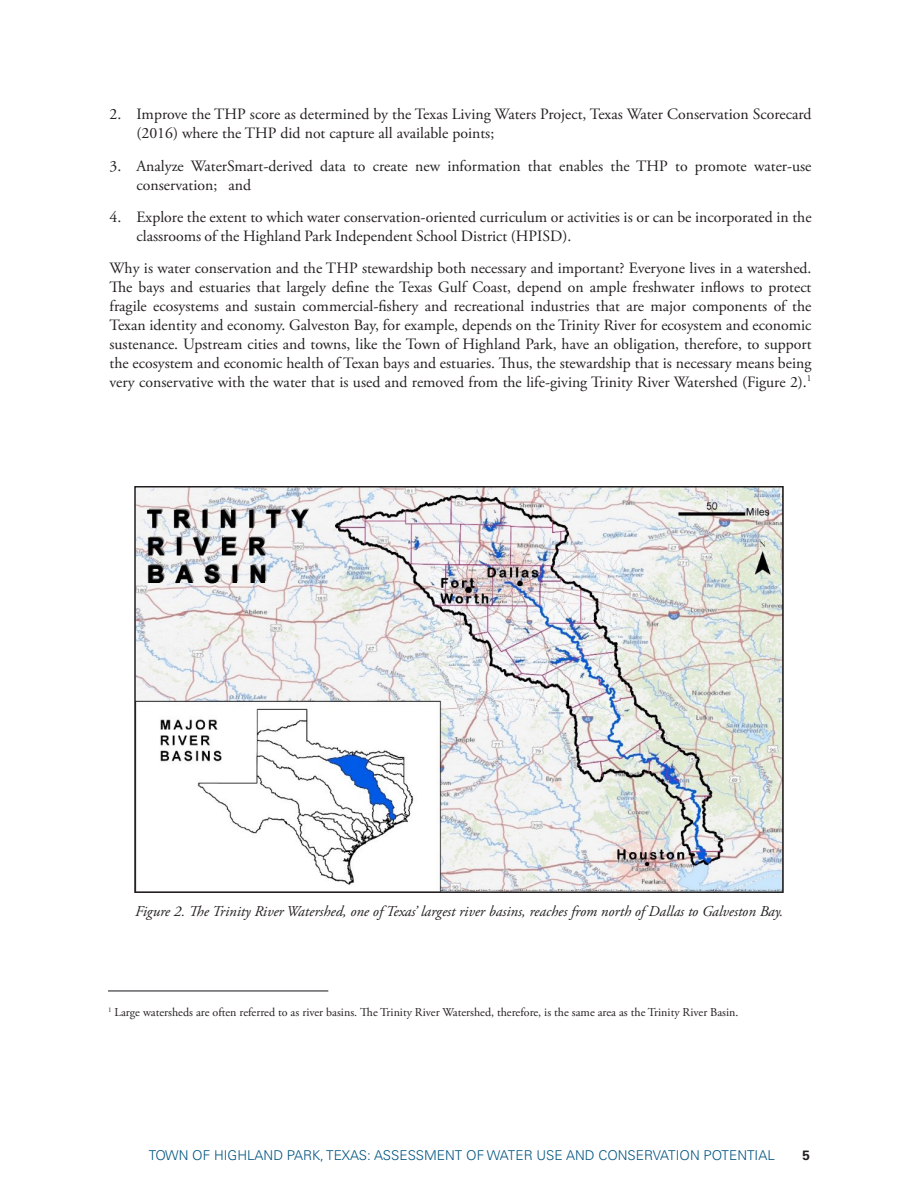
<style>
.page{position:relative;width:918px;height:1188px;background:#fff}
.page>*{position:absolute;margin:0;border:0;box-sizing:border-box;transform-origin:0 0}
.Body_Text{font:15.75px/18.9px "Adobe Garamond Pro";color:#231f20}
.FIGURE_TEXT{font:italic 15px "Adobe Garamond Pro";color:#231f20}
.t1{font:300 13.5px "Univers LT Std";color:#005480}
.t2{font:700 13.5px "Univers LT Std";color:#231f20}
.REFERENCE_TEXT{font:12px "Adobe Garamond Pro";color:#231f20}
</style>
<div class="page">
<hr style="left:108px;top:990px;width:220px;height:2px;background:#636366">
<img style="left:137px;top:489px;width:644px;height:401px">
<div style="left:134px;top:486px;width:650px;height:407px;border:2px solid #231f20"></div>
<p class="Body_Text" style="left:136px;top:106px;width:676px;text-indent:-27px">2. Improve the THP score as determined by the Texas Living Waters Project, Texas Water Conservation Scorecard (2016) where the THP did not capture all available points;</p>
<p class="Body_Text" style="left:136px;top:157px;width:677px;text-indent:-27px">3. Analyze WaterSmart-derived data to create new information that enables the THP to promote water-use conservation; and</p>
<p class="Body_Text" style="left:136px;top:208px;width:677px;text-indent:-27px">4. Explore the extent to which water conservation-oriented curriculum or activities is or can be incorporated in the classrooms of the Highland Park Independent School District (HPISD).</p>
<p class="Body_Text" style="left:110px;top:259px;width:704px;text-align:justify">Why is water conservation and the THP stewardship both necessary and important? Everyone lives in a watershed.<br>The bays and estuaries that largely define the Texas Gulf Coast, depend on ample freshwater inflows to protect fragile ecosystems and sustain commercial-fishery and recreational industries that are major components of the Texan identity and economy. Galveston Bay, for example, depends on the Trinity River for ecosystem and economic sustenance. Upstream cities and towns, like the Town of Highland Park, have an obligation, therefore, to support the ecosystem and economic health of Texan bays and estuaries. Thus, the stewardship that is necessary means being very conservative with the water that is used and removed from the life-giving Trinity River Watershed (Figure 2).<sup>1</sup></p>
<p class="FIGURE_TEXT" style="left:135px;top:902px;width:650px">Figure 2. The Trinity River Watershed, one of Texas’ largest river basins, reaches from north of Dallas to Galveston Bay.</p>
<p class="REFERENCE_TEXT" style="left:108px;top:1005px;width:632px"><sup>1</sup> Large watersheds are often referred to as river basins. The Trinity River Watershed, therefore, is the same area as the Trinity River Basin.</p>
<p class="t1" style="left:149px;top:1148px;width:628px">TOWN OF HIGHLAND PARK, TEXAS: ASSESSMENT OF WATER USE AND CONSERVATION POTENTIAL</p>
<p class="t2" style="left:802px;top:1148px;width:9px">5</p>
</div>
